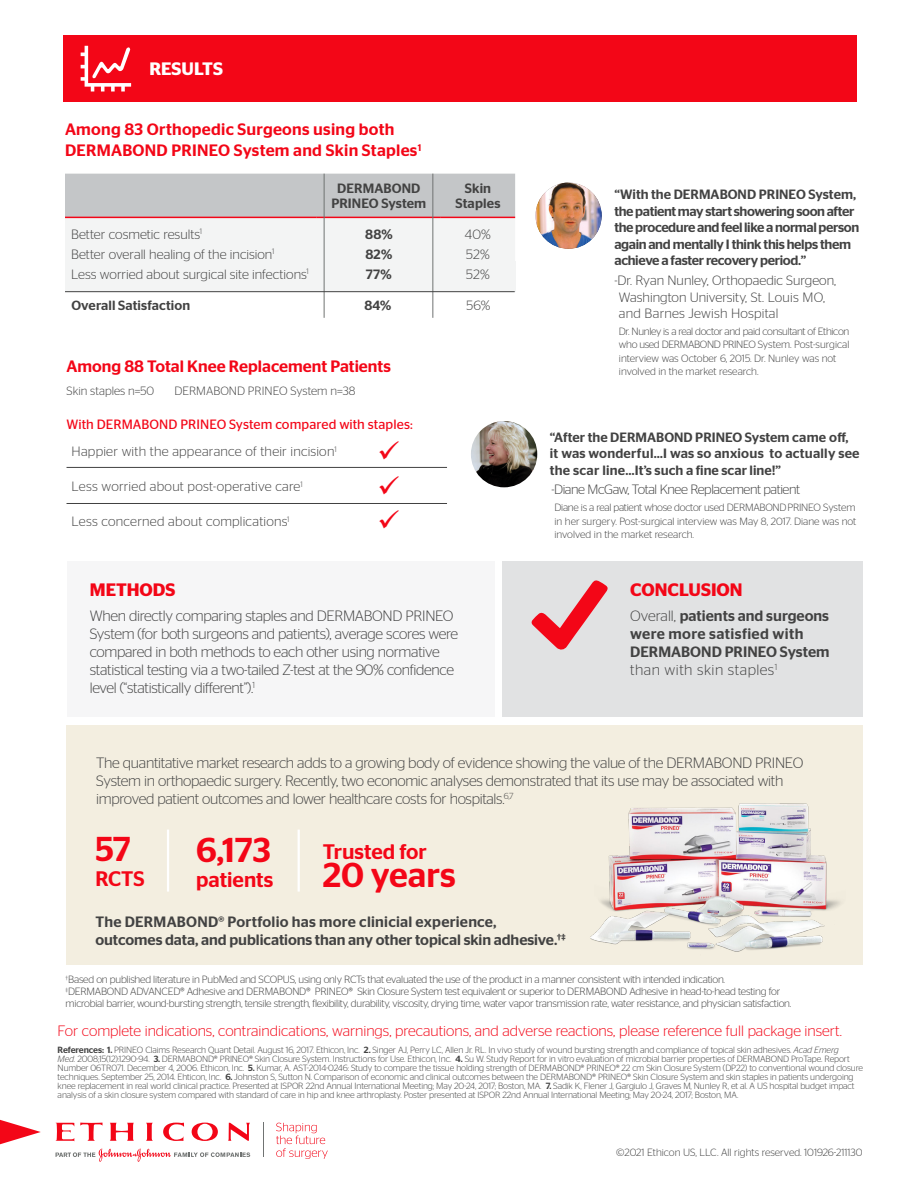
<style>
.page{position:relative;width:918px;height:1188px;background:#fff}
.page>*{position:absolute;margin:0;border:0;box-sizing:border-box;transform-origin:0 0}
.t1{font:500 34.5px "Stag Sans";letter-spacing:-.005em;color:#f30617}
.t2{font:500 21px "Stag Sans";color:#f30617}
.t3{font:600 18px "Stag Sans";color:#f30617}
.t4{font:600 18px "Stag Sans";color:#fff}
.t5{font:500 16.5px/21.6px "Stag Sans";letter-spacing:.015em;color:#f30617}
.t6{font:300 15px/18px "Stag Sans";letter-spacing:-.02em;color:#424242}
.t7{font:500 15px/18px "Stag Sans";color:#424242}
.t8{font:300 15px "Stag Sans";color:#f30617}
.Table_Copy{font:300 13.5px/16.5px "Stag Sans";letter-spacing:.005em;color:#424242}
.Table_Heading{font:500 13.5px/16.5px "Stag Sans";letter-spacing:-.025em;color:#424242}
.Table_Heading-2{font:500 13.5px/15px "Stag Sans";letter-spacing:-.005em;color:#424242;text-align:center}
.Table_Copy-2{font:13.5px "Stag Sans";letter-spacing:.005em;color:#f30617}
.Table_Copy-3{font:300 13.5px "Stag Sans";letter-spacing:-.03em;color:#424242}
.Table_Copy-4{font:500 13.5px "Stag Sans";color:#424242}
.Table_Copy-5{font:500 13.35px "Stag Sans";letter-spacing:.01em;color:#424242}
.Table_Copy-6{font:300 13.35px "Stag Sans";color:#424242}
.t9{font:300 12px "Stag Sans";color:#424242}
.t10{font:300 10.5px/13.5px "Stag Sans";letter-spacing:-.02em;color:#424242}
.t11{font:300 10.5px "Stag Sans";color:#424242}
.t12{font:300 9px/9px "Stag Sans";letter-spacing:-.01em;color:#424242}
.s1{font-weight:300}
.s2{font-weight:500}
.s3{font-style:italic}
</style>
<div class="page">
<div style="left:65px;top:262px;width:450px;height:30px;background:#f3f4f4"></div>
<div style="left:66px;top:725px;width:796px;height:240px;background:#f3eee0"></div>
<hr style="left:167px;top:830px;width:2px;height:62px;background:#fff">
<hr style="left:298px;top:830px;width:2px;height:62px;background:#fff">
<div style="left:67px;top:561px;width:427px;height:156px;background:#f6f6f7"></div>
<img style="left:590px;top:803px;width:251px;height:149px">
<div style="left:502px;top:561px;width:360px;height:156px;background:#e1e2e3"></div>
<svg style="left:531px;top:580px;width:77px;height:70px"></svg>
<svg style="left:0;top:1120px;width:41px;height:24px"></svg>
<svg style="left:276px;top:1123px;width:52px;height:36px"></svg>
<hr style="left:263px;top:1123px;width:1px;height:34px;background:#707372">
<svg style="left:56px;top:1123px;width:18px;height:18px"></svg>
<svg style="left:80px;top:1123px;width:23px;height:18px"></svg>
<svg style="left:110px;top:1123px;width:24px;height:18px"></svg>
<svg style="left:146px;top:1123px;width:7px;height:18px"></svg>
<svg style="left:163px;top:1123px;width:21px;height:18px"></svg>
<svg style="left:228px;top:1123px;width:22px;height:18px"></svg>
<svg style="left:192px;top:1123px;width:26px;height:18px"></svg>
<svg style="left:56px;top:1149px;width:194px;height:13px"></svg>
<svg style="left:65px;top:174px;width:450px;height:108px"></svg>
<hr style="left:65px;top:217px;width:252px;height:1px;background:#f30617">
<hr style="left:317px;top:217px;width:124px;height:1px;background:#f30617">
<hr style="left:441px;top:217px;width:74px;height:1px;background:#f30617">
<img style="left:471px;top:421px;width:66px;height:66px;border-radius:33px">
<div style="left:64px;top:35px;width:793px;height:67px;background:#f30617"></div>
<svg style="left:81px;top:46px;width:50px;height:46px"></svg>
<img style="left:535px;top:182px;width:67px;height:67px;border-radius:33px">
<hr style="left:324px;top:174px;width:1px;height:144px;background:#707372">
<hr style="left:433px;top:174px;width:1px;height:144px;background:#707372">
<hr style="left:65px;top:291px;width:450px;height:1px;background:#424242">
<hr style="left:67px;top:467px;width:380px;height:1px;background:#424242">
<hr style="left:67px;top:503px;width:380px;height:1px;background:#424242">
<p class="t4" style="left:149px;top:59px;width:75px">RESULTS</p>
<p class="t5" style="left:65px;top:118px;width:358px">Among 83 Orthopedic Surgeons using both<br>DERMABOND PRINEO System and Skin Staples<sup>1</sup></p>
<p class="Table_Heading-2" style="left:331px;top:181px;width:96px">DERMABOND<br>PRINEO System</p>
<p class="Table_Heading-2" style="left:455px;top:181px;width:47px">Skin<br>Staples</p>
<p class="Table_Copy" style="left:71px;top:226px;width:133px">Better cosmetic results<sup>1</sup></p>
<p class="Table_Copy-4" style="left:365px;top:226px;width:29px">88%</p>
<p class="Table_Copy" style="left:465px;top:226px;width:28px">40%</p>
<p class="Table_Copy" style="left:71px;top:246px;width:205px">Better overall healing of the incision<sup>1</sup></p>
<p class="Table_Copy-4" style="left:365px;top:246px;width:28px">82%</p>
<p class="Table_Copy" style="left:466px;top:246px;width:25px">52%</p>
<p class="Table_Copy" style="left:71px;top:266px;width:239px">Less worried about surgical site infections<sup>1</sup></p>
<p class="Table_Copy-4" style="left:366px;top:266px;width:27px">77%</p>
<p class="Table_Copy" style="left:466px;top:266px;width:25px">52%</p>
<p class="Table_Copy-5" style="left:71px;top:298px;width:120px">Overall Satisfaction</p>
<p class="Table_Copy-5" style="left:364px;top:298px;width:28px">84%</p>
<p class="Table_Copy-6" style="left:466px;top:298px;width:26px">56%</p>
<p class="t5" style="left:67px;top:355px;width:326px">Among 88 Total Knee Replacement Patients</p>
<p class="t9" style="left:67px;top:385px;width:89px">Skin staples n=50</p>
<p class="t9" style="left:175px;top:385px;width:182px">DERMABOND PRINEO System n=38</p>
<p class="Table_Copy-2" style="left:67px;top:416px;width:348px">With DERMABOND PRINEO System compared with staples:</p>
<p class="Table_Copy" style="left:72px;top:443px;width:267px">Happier with the appearance of their incision<sup>1</sup></p>
<p class="Table_Copy" style="left:72px;top:478px;width:233px">Less worried about post-operative care<sup>1</sup></p>
<p class="Table_Copy" style="left:72px;top:513px;width:219px">Less concerned about complications<sup>1</sup></p>
<p class="t3" style="left:90px;top:580px;width:87px">METHODS</p>
<p class="t6" style="left:90px;top:607px;width:370px">When directly comparing staples and DERMABOND PRINEO System (for both surgeons and patients), average scores were compared in both methods to each other using normative statistical testing via a two-tailed Z-test at the 90% confidence level (“statistically different”).<sup>1</sup></p>
<p class="Table_Heading" style="left:614px;top:186px;width:246px">“With the DERMABOND PRINEO System, the patient may start showering soon after the procedure and feel like a normal person again and mentally I think this helps them achieve a faster recovery period.”</p>
<p class="Table_Copy" style="left:619px;top:272px;width:219px;text-indent:-4px">-Dr. Ryan Nunley, Orthopaedic Surgeon,<br>Washington University, St. Louis MO, and Barnes Jewish Hospital</p>
<p class="t10" style="left:619px;top:324px;width:232px">Dr. Nunley is a real doctor and paid consultant of Ethicon who used DERMABOND PRINEO System. Post-surgical interview was October 6, 2015. Dr. Nunley was not involved in the market research.</p>
<p class="Table_Heading-2" style="left:550px;top:429px;width:311px;line-height:16.5px;text-align:left">“After the DERMABOND PRINEO System came off, it was wonderful…I was so anxious to actually see the scar line…It’s such a fine scar line!”</p>
<p class="Table_Copy-3" style="left:551px;top:482px;width:250px">-Diane McGaw, Total Knee Replacement patient</p>
<p class="t10" style="left:554px;top:501px;width:303px;text-align:justify">Diane is a real patient whose doctor used DERMABONDPRINEO System in her surgery. Post-surgical interview was May 8, 2017. Diane was not involved in the market research.</p>
<p class="t3" style="left:630px;top:580px;width:114px">CONCLUSION</p>
<p class="t7" style="left:630px;top:607px;width:201px"><span class="s1">Overall,</span> patients and surgeons were more satisfied with<br>DERMABOND PRINEO System <span class="s1">than with skin staples</span><sup>1</sup></p>
<p class="t6" style="left:96px;top:753px;width:709px">The quantitative market research adds to a growing body of evidence showing the value of the DERMABOND PRINEO<br>System in orthopaedic surgery. Recently, two economic analyses demonstrated that its use may be associated with improved patient outcomes and lower healthcare costs for hospitals.<sup>6,7</sup></p>
<p class="t1" style="left:95px;top:829px;width:37px">57</p>
<p class="t2" style="left:95px;top:867px;width:51px">RCTS</p>
<p class="t1" style="left:196px;top:830px;width:76px">6,173</p>
<p class="t2" style="left:196px;top:868px;width:79px">patients</p>
<p class="t2" style="left:323px;top:839px;width:105px">Trusted for</p>
<p class="t1" style="left:323px;top:855px;width:135px">20 years</p>
<p class="t7" style="left:95px;top:913px;width:472px">The DERMABOND® Portfolio has more clinicial experience, outcomes data, and publications than any other topical skin adhesive.<sup>†‡</sup></p>
<p class="t10" style="left:66px;top:973px;width:661px"><sup>†</sup>Based on published literature in PubMed and SCOPUS, using only RCTs that evaluated the use of the product in a manner consistent with intended indication.</p>
<p class="t10" style="left:66px;top:986px;width:727px;line-height:12px"><sup>‡</sup>DERMABOND ADVANCED® Adhesive and DERMABOND® PRINEO® Skin Closure System test equivalent or superior to DERMABOND Adhesive in head-to-head testing for microbial barrier, wound-bursting strength, tensile strength, flexibility, durability, viscosity, drying time, water vapor transmission rate, water resistance, and physician satisfaction.</p>
<p class="t8" style="left:58px;top:1023px;width:786px">For complete indications, contraindications, warnings, precautions, and adverse reactions, please reference full package insert.</p>
<p class="t12" style="left:58px;top:1045px;width:807px"><span class="s2">References: 1.</span> PRINEO Claims Research Quant Detail. August 16, 2017. Ethicon, Inc. <span class="s2">2.</span> Singer AJ, Perry LC, Allen Jr. RL. In vivo study of wound bursting strength and compliance of topical skin adhesives. <span class="s3">Acad Emerg<br>Med.</span> 2008;15(12):1290-94. <span class="s2">3.</span> DERMABOND® PRINEO® Skin Closure System. Instructions for Use. Ethicon, Inc. <span class="s2">4.</span> Su W. Study Report for in vitro evaluation of microbial barrier properties of DERMABOND ProTape. Report Number 06TR071. December 4, 2006. Ethicon, Inc. <span class="s2">5.</span> Kumar, A. AST-2014-0246: Study to compare the tissue holding strength of DERMABOND® PRINEO® 22 cm Skin Closure System (DP22) to conventional wound closure techniques. September 25, 2014. Ehticon, Inc. <span class="s2">6.</span> Johnston S, Sutton N. Comparison of economic and clinical outcomes between the DERMABOND® PRINEO® Skin Closure System and skin staples in patients undergoing knee replacement in real world clinical practice. Presented at ISPOR 22nd Annual International Meeting; May 20-24, 2017; Boston, MA. <span class="s2">7.</span> Sadik K, Flener J, Gargiulo J, Graves M, Nunley R, et al. A US hospital budget impact analysis of a skin closure system compared with standard of care in hip and knee arthroplasty. Poster presented at ISPOR 22nd Annual International Meeting; May 20-24, 2017; Boston, MA.</p>
<p class="t11" style="left:616px;top:1147px;width:248px">©2021 Ethicon US, LLC. All rights reserved. 101926-211130</p>
</div>
